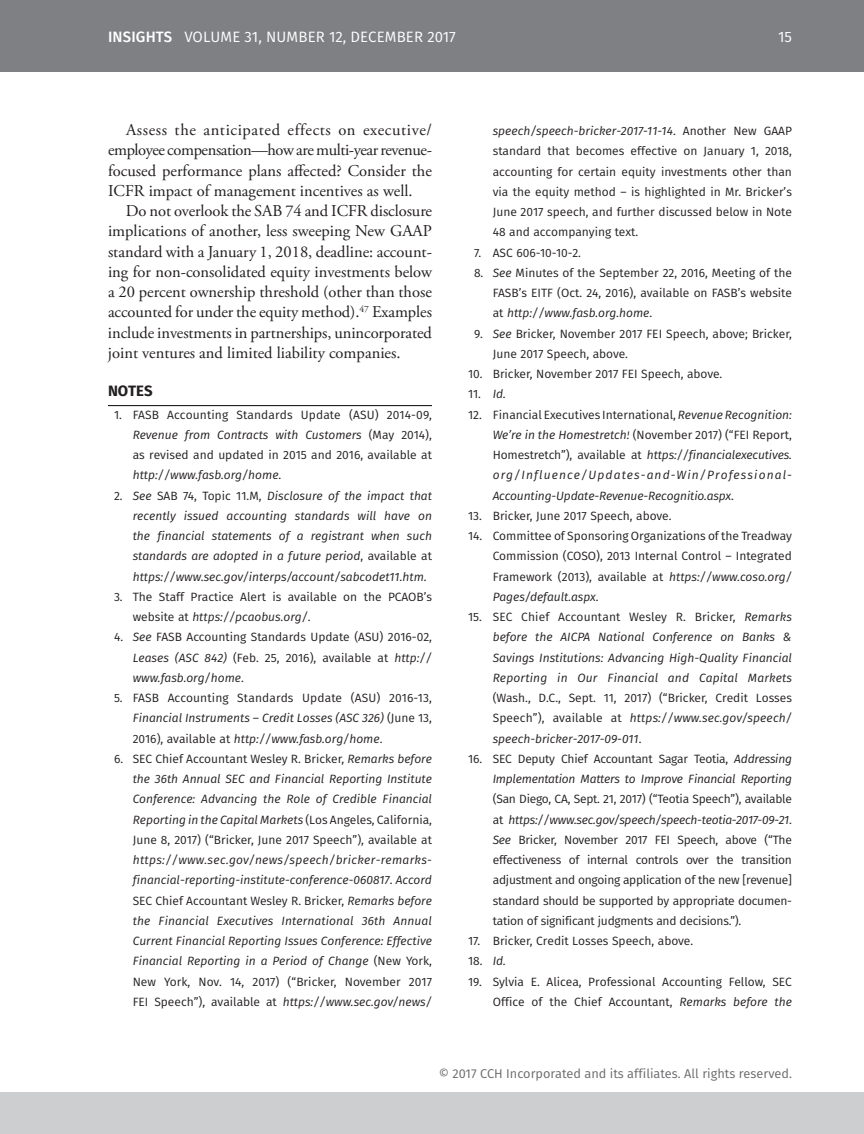
<style>
.page{position:relative;width:864px;height:1134px;background:#fff}
.page>*{position:absolute;margin:0;border:0;box-sizing:border-box;transform-origin:0 0}
.t1{font:16.5px/20.2px "Adobe Garamond Pro";color:#231f20;text-align:justify}
.t2{font:15px "Fira Sans";letter-spacing:.005em;color:#fff}
.t3{font:700 15px "Fira Sans";color:#231f20}
.t4{font:12.75px "Fira Sans";color:#69696c}
.t5{font:12px/20.2px "Fira Sans";color:#231f20;text-align:justify}
.t6{font:italic 12px/20.2px "Fira Sans";color:#231f20;text-align:justify}
.t7{font:italic 12px/20.2px "Fira Sans";letter-spacing:-.02em;color:#231f20;text-align:right}
.s1{font-weight:500}
.s2{font-style:italic}
.s3{font-style:normal}
</style>
<div class="page">
<div style="left:0;top:0;width:864px;height:72px;background:#7e8083"></div>
<div style="left:0;top:1092px;width:864px;height:42px;background:#cdced0"></div>
<hr style="left:108px;top:405px;width:324px;height:1px;background:#231f20">
<p class="t2" style="left:108px;top:31px;width:349px"><span class="s1">INSIGHTS</span> VOLUME 31, NUMBER 12, DECEMBER 2017</p>
<p class="t2" style="left:778px;top:31px;width:15px">15</p>
<h1 class="t1" style="left:108px;top:121px;width:326px;text-indent:18px">Assess the anticipated effects on executive/ employee compensation—how are multi-year revenue&shy;focused performance plans affected? Consider the ICFR impact of management incentives as well.</h1>
<p class="t1" style="left:108px;top:202px;width:326px;text-indent:18px">Do not overlook the SAB 74 and ICFR disclosure implications of another, less sweeping New GAAP standard with a January 1, 2018, deadline: account&shy;ing for non-consolidated equity investments below a 20 percent ownership threshold (other than those accounted for under the equity method).<sup>47</sup> Examples include investments in partnerships, unincorporated joint ventures and limited liability companies.</p>
<p class="t3" style="left:108px;top:380px;width:46px">NOTES</p>
<p class="t5" style="left:133px;top:405px;width:301px;text-indent:-19px">1. FASB Accounting Standards Update (ASU) 2014-09, <span class="s2">Revenue from Contracts with Customers</span> (May 2014), as revised and updated in 2015 and 2016, available at <span class="s2">http://www.fasb.org/home</span>.</p>
<p class="t6" style="left:133px;top:486px;width:301px;text-indent:-19px"><span class="s3">2.</span> See <span class="s3">SAB 74, Topic 11.M,</span> Disclosure of the impact that recently issued accounting standards will have on the financial statements of a registrant when such standards are adopted in a future period<span class="s3">, available at </span>https://www.sec.gov/interps/account/sabcodet11.htm<span class="s3">.</span></p>
<p class="t5" style="left:133px;top:587px;width:301px;text-indent:-19px">3. The Staff Practice Alert is available on the PCAOB’s website at <span class="s2">https://pcaobus.org/</span>.</p>
<p class="t5" style="left:133px;top:628px;width:301px;text-indent:-19px">4. <span class="s2">See</span> FASB Accounting Standards Update (ASU) 2016-02, <span class="s2">Leases (ASC 842)</span> (Feb. 25, 2016), available at <span class="s2">http:// www.fasb.org/home</span>.</p>
<p class="t5" style="left:133px;top:689px;width:301px;text-indent:-19px">5. FASB Accounting Standards Update (ASU) 2016-13, <span class="s2">Financial Instruments – Credit Losses (ASC 326)</span> (June 13, 2016), available at <span class="s2">http://www.fasb.org/home</span>.</p>
<p class="t6" style="left:133px;top:749px;width:301px;text-indent:-19px"><span class="s3">6. SEC Chief Accountant Wesley R. Bricker,</span> Remarks before the 36th Annual SEC and Financial Reporting Institute Conference: Advancing the Role of Credible Financial Reporting in the Capital Markets <span class="s3">(Los Angeles, California, June 8, 2017) (“Bricker, June 2017 Speech”), available at</span></p>
<p class="t6" style="left:133px;top:851px;width:301px">https://www.sec.gov/news/speech/bricker-remarks&shy;financial-reporting-institute-conference-060817<span class="s3">.</span> Accord <span class="s3">SEC Chief Accountant Wesley R. Bricker,</span> Remarks before the Financial Executives International 36th Annual Current Financial Reporting Issues Conference: Effective Financial Reporting in a Period of Change <span class="s3">(New York, New York, Nov. 14, 2017) (“Bricker, November 2017<br>FEI Speech”), available at</span> https://www.sec.gov/news/</p>
<p class="t5" style="left:493px;top:122px;width:301px"><span class="s2">speech/speech-bricker-2017-11-14</span>. Another New GAAP standard that becomes effective on January 1, 2018, accounting for certain equity investments other than via the equity method – is highlighted in Mr. Bricker’s June 2017 speech, and further discussed below in Note 48 and accompanying text.</p>
<p class="t5" style="left:474px;top:243px;width:109px">7. ASC 606-10-10-2.</p>
<p class="t5" style="left:493px;top:263px;width:301px;text-indent:-19px">8. <span class="s2">See</span> Minutes of the September 22, 2016, Meeting of the FASB’s EITF (Oct. 24, 2016), available on FASB’s website at <span class="s2">http://www.fasb.org.home</span>.</p>
<p class="t5" style="left:493px;top:324px;width:301px;text-indent:-19px">9. <span class="s2">See</span> Bricker, November 2017 FEI Speech, above; Bricker,<br>June 2017 Speech, above.</p>
<p class="t5" style="left:468px;top:365px;width:256px">10. Bricker, November 2017 FEI Speech, above.</p>
<p class="t5" style="left:468px;top:385px;width:40px">11. <span class="s2">Id.</span></p>
<p class="t6" style="left:493px;top:405px;width:301px;text-indent:-25px"><span class="s3">12. Financial Executives International,</span> Revenue Recognition:<br>We’re in the Homestretch! <span class="s3">(November 2017) (“FEI Report, Homestretch”), available at</span> https://financialexecutives. org/Influence/Updates-and-Win/Professional-Accounting-Update-Revenue-Recognitio.aspx<span class="s3">.</span></p>
<p class="t5" style="left:468px;top:506px;width:205px">13. Bricker, June 2017 Speech, above.</p>
<p class="t5" style="left:493px;top:527px;width:301px;text-indent:-25px">14. Committee of Sponsoring Organizations of the Treadway Commission (COSO), 2013 Internal Control – Integrated Framework (2013), available at <span class="s2">https://www.coso.org/ Pages/default.aspx</span>.</p>
<p class="t6" style="left:493px;top:608px;width:301px;text-indent:-25px"><span class="s3">15. SEC Chief Accountant Wesley R. Bricker,</span> Remarks before the AICPA National Conference on Banks &amp; Savings Institutions: Advancing High-Quality Financial Reporting in Our Financial and Capital Markets</p>
<p class="t5" style="left:493px;top:689px;width:301px">(Wash., D.C., Sept. 11, 2017) (“Bricker, Credit Losses Speech”), available at <span class="s2">https://www.sec.gov/speech/ speech-bricker-2017-09-011</span>.</p>
<p class="t7" style="left:468px;top:749px;width:326px"><span class="s3">16. SEC Deputy Chief Accountant Sagar Teotia,</span> Addressing<br>Implementation Matters to Improve Financial Reporting</p>
<p class="t5" style="left:493px;top:790px;width:301px">(San Diego, CA, Sept. 21, 2017) (“Teotia Speech”), available at <span class="s2">https://www.sec.gov/speech/speech-teotia-2017-09-21</span>.<br><span class="s2">See</span> Bricker, November 2017 FEI Speech, above (“The effectiveness of internal controls over the transition adjustment and ongoing application of the new [revenue] standard should be supported by appropriate documen&shy;tation of significant judgments and decisions.”).</p>
<p class="t5" style="left:468px;top:932px;width:227px">17. Bricker, Credit Losses Speech, above.</p>
<p class="t5" style="left:468px;top:952px;width:40px">18. <span class="s2">Id.</span></p>
<p class="t5" style="left:468px;top:972px;width:326px;text-align:right">19. Sylvia E. Alicea, Professional Accounting Fellow, SEC<br>Office of the Chief Accountant, <span class="s2">Remarks before the</span></p>
<p class="t4" style="left:439px;top:1068px;width:355px">© 2017 CCH Incorporated and its affiliates. All rights reserved.</p>
</div>
